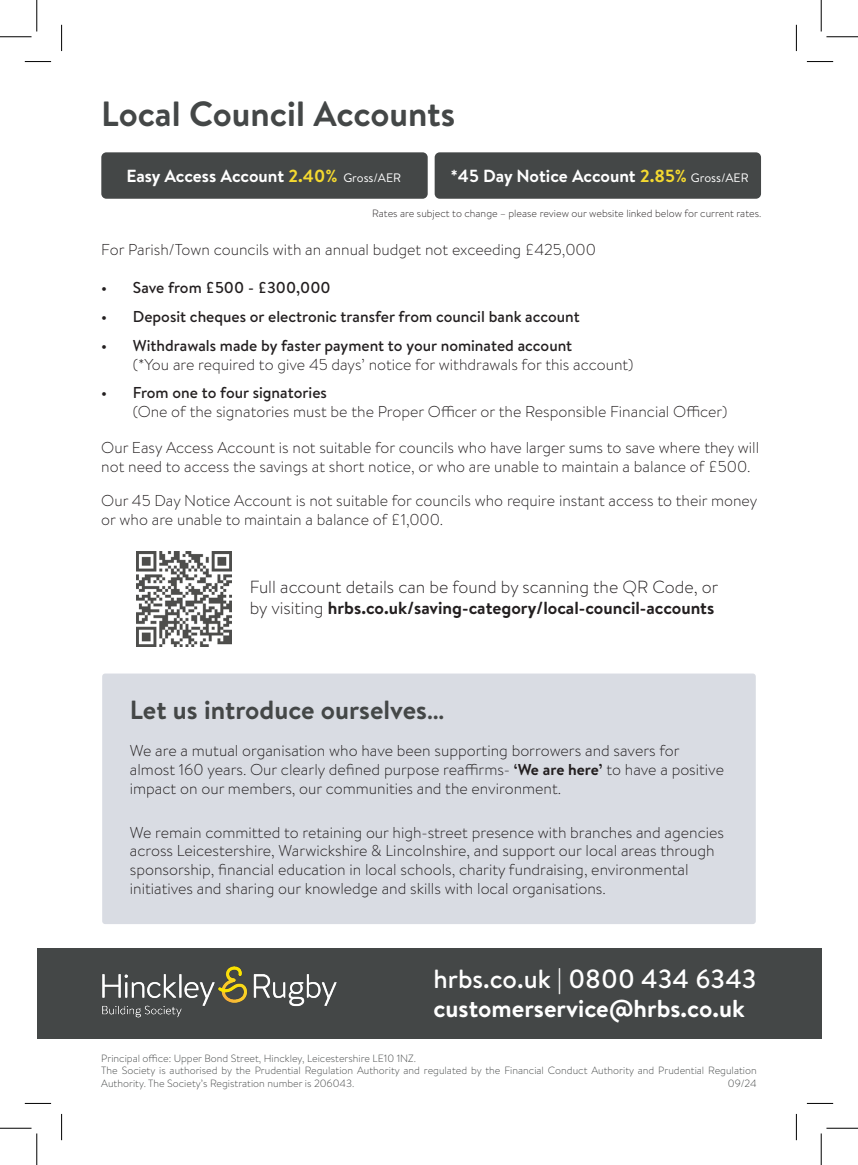
<style>
.page{position:relative;width:858px;height:1165px;background:#fff}
.page>*{position:absolute;margin:0;border:0;box-sizing:border-box;transform-origin:0 0}
.t1{font:700 35px "Brandon Text";color:#444747}
.t2{font:700 26.25px "Brandon Text";color:#444747}
.t3{font:500 26.25px "Brandon Text";color:#fff}
.t4{font:700 24.5px "Brandon Text";color:#fff}
.t5{font:300 17.5px/21px "Brandon Text";color:#231f20}
.t6{font:700 17.5px "Brandon Text";letter-spacing:-.005em;color:#fff}
.t7{font:300 15.75px/18.9px "Brandon Text";color:#231f20}
.t8{font:500 15.75px "Brandon Text";color:#231f20}
.t9{font:12.25px "Brandon Text";color:#fff}
.t10{font:300 10.5px/12.6px "Brandon Text";color:#444747}
.t11{font:300 10.5px "Brandon Text";color:#231f20}
.s1{color:#f4d930}
.s2{font-weight:500}
.s3{font-weight:700}
</style>
<div class="page">
<div style="left:37px;top:949px;width:784px;height:90px;background:#444747"></div>
<img style="left:102px;top:966px;width:235px;height:51px">
<div style="left:102px;top:673px;width:653px;height:251px;background:#d9dce3;border-radius:3px"></div>
<div style="left:434px;top:152px;width:326px;height:47px;background:#444747;border-radius:5px"></div>
<div style="left:101px;top:152px;width:326px;height:47px;background:#444747;border-radius:5px"></div>
<img style="left:137px;top:552px;width:95px;height:95px">
<svg style="left:25px;top:61px;width:26px;height:1px"></svg>
<svg style="left:806px;top:61px;width:26px;height:1px"></svg>
<svg style="left:25px;top:1103px;width:26px;height:1px"></svg>
<svg style="left:806px;top:1103px;width:26px;height:1px"></svg>
<svg style="left:61px;top:25px;width:1px;height:26px"></svg>
<svg style="left:61px;top:1114px;width:1px;height:26px"></svg>
<svg style="left:795px;top:25px;width:1px;height:26px"></svg>
<svg style="left:795px;top:1114px;width:1px;height:26px"></svg>
<hr style="left:0;top:36px;width:32px;height:1px;background:#000">
<hr style="left:826px;top:36px;width:31px;height:1px;background:#000">
<hr style="left:0;top:1128px;width:32px;height:1px;background:#000">
<hr style="left:826px;top:1128px;width:31px;height:1px;background:#000">
<hr style="left:36px;top:0;width:1px;height:32px;background:#000">
<hr style="left:36px;top:1133px;width:1px;height:32px;background:#000">
<hr style="left:820px;top:0;width:1px;height:32px;background:#000">
<hr style="left:820px;top:1133px;width:1px;height:32px;background:#000">
<p class="t1" style="left:101px;top:89px;width:355px">Local Council Accounts</p>
<p class="t6" style="left:126px;top:163px;width:212px">Easy Access Account <span class="s1">2.40%</span></p>
<p class="t6" style="left:450px;top:163px;width:238px">*45 Day Notice Account <span class="s1">2.85%</span></p>
<p class="t9" style="left:343px;top:169px;width:59px">Gross/AER</p>
<p class="t9" style="left:690px;top:169px;width:59px">Gross/AER</p>
<p class="t11" style="left:372px;top:206px;width:390px">Rates are subject to change – please review our website linked below for current rates.</p>
<p class="t7" style="left:101px;top:239px;width:496px">For Parish/Town councils with an annual budget not exceeding £425,000</p>
<p class="t8" style="left:101px;top:277px;width:231px">• Save from £500 - £300,000</p>
<p class="t8" style="left:101px;top:305px;width:480px">• Deposit cheques or electronic transfer from council bank account</p>
<p class="t7" style="left:133px;top:335px;width:502px;text-indent:-32px"><span class="s2">• Withdrawals made by faster payment to your nominated account<br></span>(*You are required to give 45 days’ notice for withdrawals for this account)</p>
<p class="t7" style="left:133px;top:383px;width:596px;text-indent:-32px"><span class="s2">• From one to four signatories<br></span>(One of the signatories must be the Proper Officer or the Responsible Financial Officer)</p>
<p class="t7" style="left:101px;top:438px;width:659px">Our Easy Access Account is not suitable for councils who have larger sums to save where they will not need to access the savings at short notice, or who are unable to maintain a balance of £500.</p>
<p class="t7" style="left:101px;top:491px;width:657px">Our 45 Day Notice Account is not suitable for councils who require instant access to their money or who are unable to maintain a balance of £1,000.</p>
<p class="t5" style="left:250px;top:576px;width:470px">Full account details can be found by scanning the QR Code, or by visiting <span class="s3">hrbs.co.uk/saving-category/local-council-accounts</span></p>
<p class="t2" style="left:130px;top:691px;width:316px">Let us introduce ourselves…</p>
<p class="t7" style="left:130px;top:740px;width:595px">We are a mutual organisation who have been supporting borrowers and savers for almost 160 years. Our clearly defined purpose reaffirms- <span class="s3">‘We are here’</span> to have a positive impact on our members, our communities and the environment.</p>
<p class="t7" style="left:130px;top:822px;width:595px">We remain committed to retaining our high-street presence with branches and agencies across Leicestershire, Warwickshire &amp; Lincolnshire, and support our local areas through sponsorship, financial education in local schools, charity fundraising, environmental initiatives and sharing our knowledge and skills with local organisations.</p>
<p class="t3" style="left:433px;top:961px;width:324px">hrbs.co.uk | 0800 434 6343</p>
<p class="t4" style="left:433px;top:992px;width:313px">customerservice@hrbs.co.uk</p>
<p class="t10" style="left:101px;top:1051px;width:316px">Principal office: Upper Bond Street, Hinckley, Leicestershire LE10 1NZ.</p>
<p class="t10" style="left:101px;top:1064px;width:656px">The Society is authorised by the Prudential Regulation Authority and regulated by the Financial Conduct Authority and Prudential Regulation<br>Authority. The Society’s Registration number is 206043.</p>
<p class="t10" style="left:727px;top:1077px;width:30px">09/24</p>
</div>
